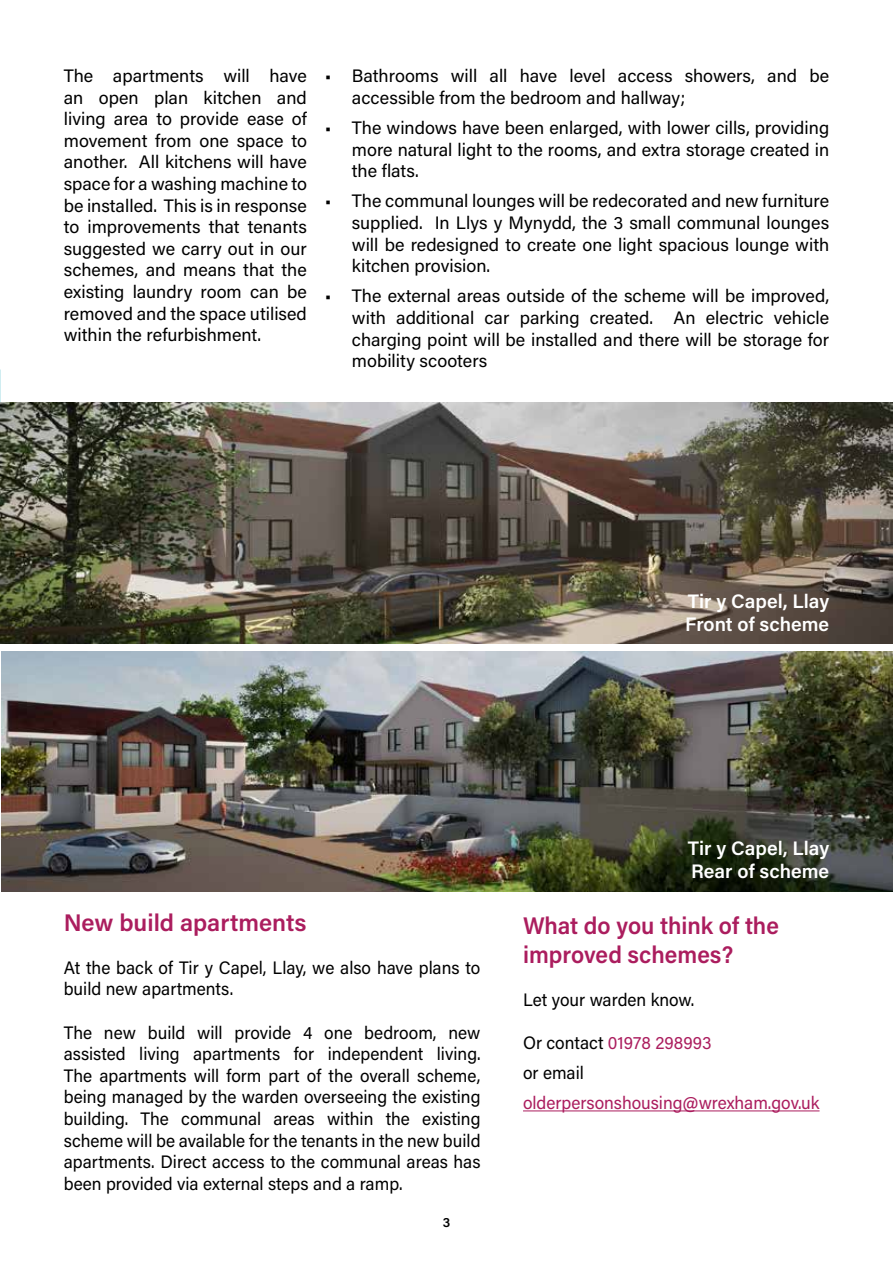
<style>
.page{position:relative;width:893px;height:1263px;background:#fff}
.page>*{position:absolute;margin:0;border:0;box-sizing:border-box;transform-origin:0 0}
.t1{font:600 24px/28.8px "Acumin Pro";color:#ab1d5e;scale:.96 1}
.t2{font:600 24px "Acumin Pro";color:#ab1d5e}
.t3{font:600 19.5px/23.4px "Acumin Pro";color:#fff}
.t4{font:18px/21.6px "Acumin Pro";color:#000;text-align:justify}
.t5{font:18px/21.6px "Acumin Pro";color:#000;scale:.96 1}
.t6{font:18px "Acumin Pro";color:#ab1d5e;scale:.96 1}
.t7{font:600 13.5px "Acumin Pro";color:#000}
.s1{color:#ab1d5e}
</style>
<div class="page">
<img style="left:0;top:403px;width:893px;height:240px">
<img style="left:1px;top:651px;width:892px;height:241px">
<hr style="left:523px;top:1110px;width:296px;height:1px;background:#ab1d5e">
<p class="t4" style="left:64px;top:64px;width:245px">The apartments will have an open plan kitchen and living area to provide ease of movement from one space to another. All kitchens will have space for a washing machine to be installed. This is in response to improvements that tenants suggested we carry out in our schemes, and means that the existing laundry room can be removed and the space utilised within the refurbishment.</p>
<p class="t4" style="left:352px;top:65px;width:479px;text-indent:-27px">• Bathrooms will all have level access showers, and be accessible from the bedroom and hallway;</p>
<p class="t4" style="left:352px;top:116px;width:479px;text-indent:-27px">• The windows have been enlarged, with lower cills, providing more natural light to the rooms, and extra storage created in the flats.</p>
<p class="t4" style="left:352px;top:190px;width:479px;text-indent:-27px">• The communal lounges will be redecorated and new furniture supplied. In Llys y Mynydd, the 3 small communal lounges will be redesigned to create one light spacious lounge with kitchen provision.</p>
<p class="t4" style="left:352px;top:285px;width:479px;text-indent:-27px">• The external areas outside of the scheme will be improved, with additional car parking created. An electric vehicle charging point will be installed and there will be storage for mobility scooters</p>
<p class="t3" style="left:685px;top:588px;width:145px">Tir y Capel, Llay<br>Front of scheme</p>
<h1 class="t2" style="left:64px;top:905px;width:244px">New build apartments</h1>
<p class="t5" style="left:64px;top:956px;width:435px">At the back of Tir y Capel, Llay, we also have plans to build new apartments.</p>
<p class="t5" style="left:64px;top:1021px;width:436px;text-align:justify">The new build will provide 4 one bedroom, new assisted living apartments for independent living.<br>The apartments will form part of the overall scheme, being managed by the warden overseeing the existing building. The communal areas within the existing scheme will be available for the tenants in the new build apartments. Direct access to the communal areas has been provided via external steps and a ramp.</p>
<p class="t7" style="left:443px;top:1213px;width:9px">3</p>
<p class="t3" style="left:688px;top:835px;width:143px">Tir y Capel, Llay<br>Rear of scheme</p>
<h1 class="t1" style="left:523px;top:910px;width:268px">What do you think of the improved schemes?</h1>
<p class="t5" style="left:523px;top:988px;width:180px">Let your warden know.</p>
<p class="t5" style="left:523px;top:1027px;width:198px;line-height:30.2px">Or contact <span class="s1">01978 298993 </span>or email</p>
<p class="t6" style="left:523px;top:1090px;width:310px">olderpersonshousing@wrexham.gov.uk</p>
</div>
